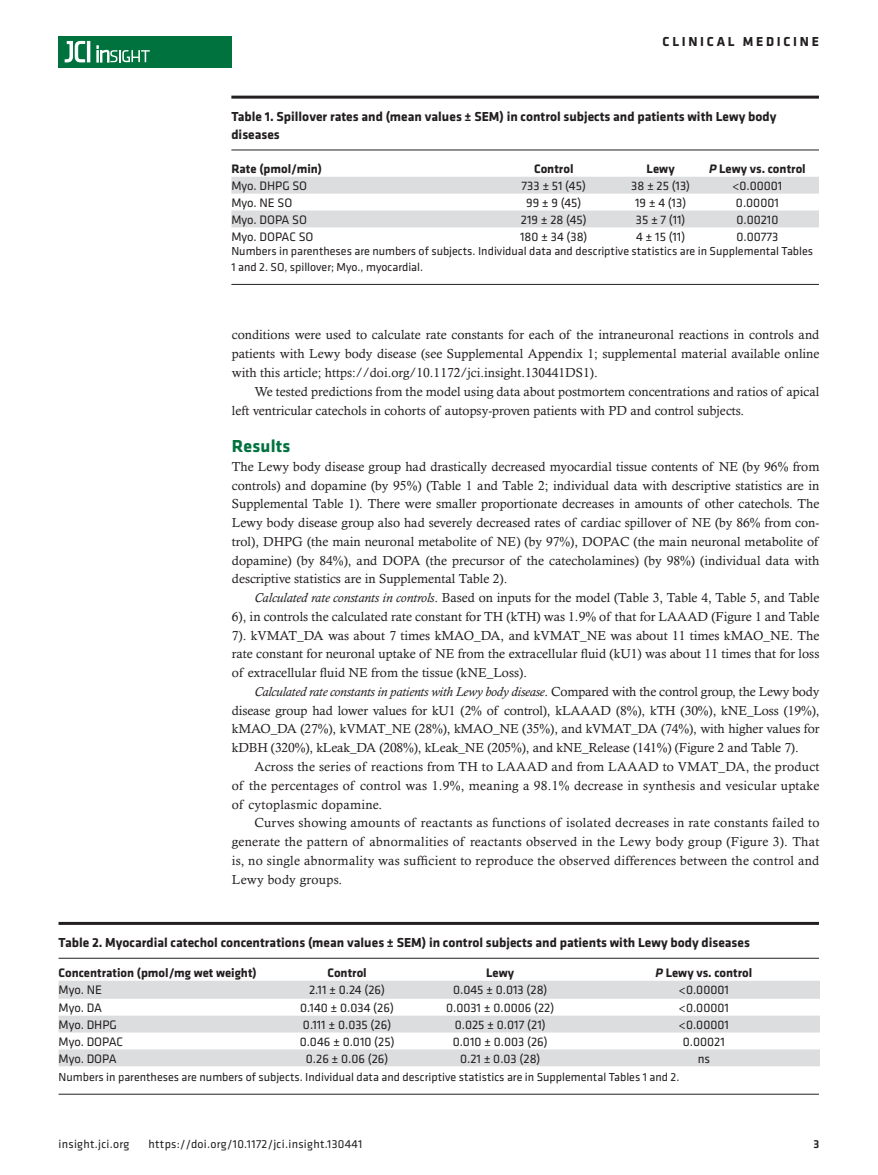
<style>
.page{position:relative;width:878px;height:1175px;background:#fff}
.page>*{position:absolute;margin:0;border:0;box-sizing:border-box;transform-origin:0 0}
.t1{font:700 18px "Klavika";letter-spacing:.01em;color:#00723e}
.t2{font:700 13.5px/18px "Klavika Basic";color:#231f20}
.t3{font:700 13.5px "Klavika Basic";letter-spacing:.2em;color:#231f20}
.t4{font:13.2px/18.8px "Calisto MT Std";color:#231f20;text-align:justify}
.t5{font:12.75px "Klavika";color:#231f20}
.t6{font:700 12.75px "Klavika";color:#231f20}
.t7{font:12px/16.5px "Klavika Basic";color:#231f20}
.t8{font:12px "Klavika Basic";letter-spacing:.025em;color:#231f20}
.t9{font:500 12px "Klavika Basic";color:#231f20}
.s1{font-style:italic}
</style>
<div class="page">
<div style="left:59px;top:36px;width:173px;height:31px;background:#00723e"></div>
<hr style="left:87px;top:41px;width:3px;height:21px;background:#fff">
<svg style="left:64px;top:41px;width:21px;height:22px"></svg>
<svg style="left:97px;top:46px;width:53px;height:16px"></svg>
<hr style="left:231px;top:96px;width:588px;height:3px;background:#231f20">
<hr style="left:231px;top:150px;width:588px;height:1px;background:#231f20">
<hr style="left:231px;top:284px;width:588px;height:1px;background:#231f20">
<svg style="left:231px;top:177px;width:588px;height:50px"></svg>
<hr style="left:59px;top:922px;width:760px;height:3px;background:#231f20">
<hr style="left:59px;top:957px;width:760px;height:1px;background:#231f20">
<hr style="left:59px;top:1093px;width:760px;height:1px;background:#231f20">
<svg style="left:59px;top:981px;width:761px;height:85px;fill:#dcdddf"></svg>
<p class="t3" style="left:662px;top:32px;width:158px">CLINICAL MEDICINE</p>
<p class="t2" style="left:231px;top:107px;width:546px">Table 1. Spillover rates and (mean values ± SEM) in control subjects and patients with Lewy body diseases</p>
<p class="t6" style="left:231px;top:160px;width:92px">Rate (pmol/min)</p>
<p class="t6" style="left:534px;top:160px;width:41px">Control</p>
<p class="t6" style="left:646px;top:160px;width:30px">Lewy</p>
<p class="t6" style="left:709px;top:160px;width:98px"><span class="s1">P</span> Lewy vs. control</p>
<p class="t5" style="left:231px;top:177px;width:77px">Myo. DHPG SO</p>
<p class="t5" style="left:521px;top:177px;width:66px">733 ± 51 (45)</p>
<p class="t5" style="left:631px;top:177px;width:60px">38 ± 25 (13)</p>
<p class="t5" style="left:732px;top:177px;width:52px">&lt;0.00001</p>
<p class="t5" style="left:231px;top:194px;width:62px">Myo. NE SO</p>
<p class="t5" style="left:526px;top:194px;width:57px">99 ± 9 (45)</p>
<p class="t5" style="left:635px;top:194px;width:53px">19 ± 4 (13)</p>
<p class="t5" style="left:736px;top:194px;width:44px">0.00001</p>
<p class="t5" style="left:231px;top:211px;width:77px">Myo. DOPA SO</p>
<p class="t5" style="left:521px;top:211px;width:67px">219 ± 28 (45)</p>
<p class="t5" style="left:636px;top:211px;width:51px">35 ± 7 (11)</p>
<p class="t5" style="left:736px;top:211px;width:44px">0.00210</p>
<p class="t5" style="left:231px;top:228px;width:84px">Myo. DOPAC SO</p>
<p class="t5" style="left:520px;top:228px;width:69px">180 ± 34 (38)</p>
<p class="t5" style="left:636px;top:228px;width:51px">4 ± 15 (11)</p>
<p class="t5" style="left:736px;top:228px;width:43px">0.00773</p>
<p class="t7" style="left:231px;top:242px;width:583px">Numbers in parentheses are numbers of subjects. Individual data and descriptive statistics are in Supplemental Tables<br>1 and 2. SO, spillover; Myo., myocardial.</p>
<p class="t4" style="left:232px;top:325px;width:589px">conditions were used to calculate rate constants for each of the intraneuronal reactions in controls and patients with Lewy body disease (see Supplemental Appendix 1; supplemental material available online with this article; https://doi.org/10.1172/jci.insight.130441DS1).</p>
<p class="t4" style="left:232px;top:382px;width:589px;text-indent:22px">We tested predictions from the model using data about postmortem concentrations and ratios of apical left ventricular catechols in cohorts of autopsy-proven patients with PD and control subjects.</p>
<h1 class="t1" style="left:232px;top:433px;width:60px">Results</h1>
<p class="t4" style="left:232px;top:457px;width:589px">The Lewy body disease group had drastically decreased myocardial tissue contents of NE (by 96% from controls) and dopamine (by 95%) (Table 1 and Table 2; individual data with descriptive statistics are in Supplemental Table 1). There were smaller proportionate decreases in amounts of other catechols. The Lewy body disease group also had severely decreased rates of cardiac spillover of NE (by 86% from con&shy;trol), DHPG (the main neuronal metabolite of NE) (by 97%), DOPAC (the main neuronal metabolite of dopamine) (by 84%), and DOPA (the precursor of the catecholamines) (by 98%) (individual data with descriptive statistics are in Supplemental Table 2).</p>
<p class="t4" style="left:232px;top:588px;width:589px;text-indent:22px"><span class="s1">Calculated rate constants in controls</span>. Based on inputs for the model (Table 3, Table 4, Table 5, and Table 6), in controls the calculated rate constant for TH (kTH) was 1.9% of that for LAAAD (Figure 1 and Table 7). kVMAT_DA was about 7 times kMAO_DA, and kVMAT_NE was about 11 times kMAO_NE. The rate constant for neuronal uptake of NE from the extracellular fluid (kU1) was about 11 times that for loss of extracellular fluid NE from the tissue (kNE_Loss).</p>
<p class="t4" style="left:232px;top:682px;width:589px;text-indent:22px"><span class="s1">Calculated rate constants in patients with Lewy body disease</span>. Compared with the control group, the Lewy body disease group had lower values for kU1 (2% of control), kLAAAD (8%), kTH (30%), kNE_Loss (19%), kMAO_DA (27%), kVMAT_NE (28%), kMAO_NE (35%), and kVMAT_DA (74%), with higher values for kDBH (320%), kLeak_DA (208%), kLeak_NE (205%), and kNE_Release (141%) (Figure 2 and Table 7).</p>
<p class="t4" style="left:232px;top:757px;width:589px;text-indent:22px">Across the series of reactions from TH to LAAAD and from LAAAD to VMAT_DA, the product of the percentages of control was 1.9%, meaning a 98.1% decrease in synthesis and vesicular uptake of cytoplasmic dopamine.</p>
<p class="t4" style="left:232px;top:813px;width:589px;text-indent:22px">Curves showing amounts of reactants as functions of isolated decreases in rate constants failed to generate the pattern of abnormalities of reactants observed in the Lewy body group (Figure 3). That is, no single abnormality was sufficient to reproduce the observed differences between the control and Lewy body groups.</p>
<p class="t2" style="left:59px;top:933px;width:692px">Table 2. Myocardial catechol concentrations (mean values ± SEM) in control subjects and patients with Lewy body diseases</p>
<p class="t6" style="left:59px;top:963px;width:200px">Concentration (pmol/mg wet weight)</p>
<p class="t6" style="left:327px;top:963px;width:41px">Control</p>
<p class="t6" style="left:486px;top:963px;width:30px">Lewy</p>
<p class="t6" style="left:655px;top:963px;width:98px"><span class="s1">P</span> Lewy vs. control</p>
<p class="t5" style="left:59px;top:981px;width:45px">Myo. NE</p>
<p class="t5" style="left:309px;top:981px;width:78px">2.11 ± 0.24 (26)</p>
<p class="t5" style="left:453px;top:981px;width:96px">0.045 ± 0.013 (28)</p>
<p class="t5" style="left:678px;top:981px;width:52px">&lt;0.00001</p>
<p class="t5" style="left:59px;top:999px;width:45px">Myo. DA</p>
<p class="t5" style="left:300px;top:999px;width:95px">0.140 ± 0.034 (26)</p>
<p class="t5" style="left:446px;top:999px;width:110px">0.0031 ± 0.0006 (22)</p>
<p class="t5" style="left:678px;top:999px;width:52px">&lt;0.00001</p>
<p class="t5" style="left:59px;top:1016px;width:60px">Myo. DHPG</p>
<p class="t5" style="left:303px;top:1016px;width:90px">0.111 ± 0.035 (26)</p>
<p class="t5" style="left:455px;top:1016px;width:92px">0.025 ± 0.017 (21)</p>
<p class="t5" style="left:678px;top:1016px;width:52px">&lt;0.00001</p>
<p class="t5" style="left:59px;top:1033px;width:66px">Myo. DOPAC</p>
<p class="t5" style="left:300px;top:1033px;width:96px">0.046 ± 0.010 (25)</p>
<p class="t5" style="left:452px;top:1033px;width:97px">0.010 ± 0.003 (26)</p>
<p class="t5" style="left:683px;top:1033px;width:44px">0.00021</p>
<p class="t5" style="left:59px;top:1050px;width:60px">Myo. DOPA</p>
<p class="t5" style="left:306px;top:1050px;width:84px">0.26 ± 0.06 (26)</p>
<p class="t5" style="left:460px;top:1050px;width:82px">0.21 ± 0.03 (28)</p>
<p class="t5" style="left:697px;top:1050px;width:14px">ns</p>
<p class="t7" style="left:59px;top:1068px;width:622px">Numbers in parentheses are numbers of subjects. Individual data and descriptive statistics are in Supplemental Tables 1 and 2.</p>
<p class="t8" style="left:58px;top:1135px;width:72px">insight.jci.org</p>
<p class="t8" style="left:148px;top:1135px;width:215px">https://doi.org/10.1172/jci.insight.130441</p>
<p class="t9" style="left:813px;top:1135px;width:7px">3</p>
</div>
